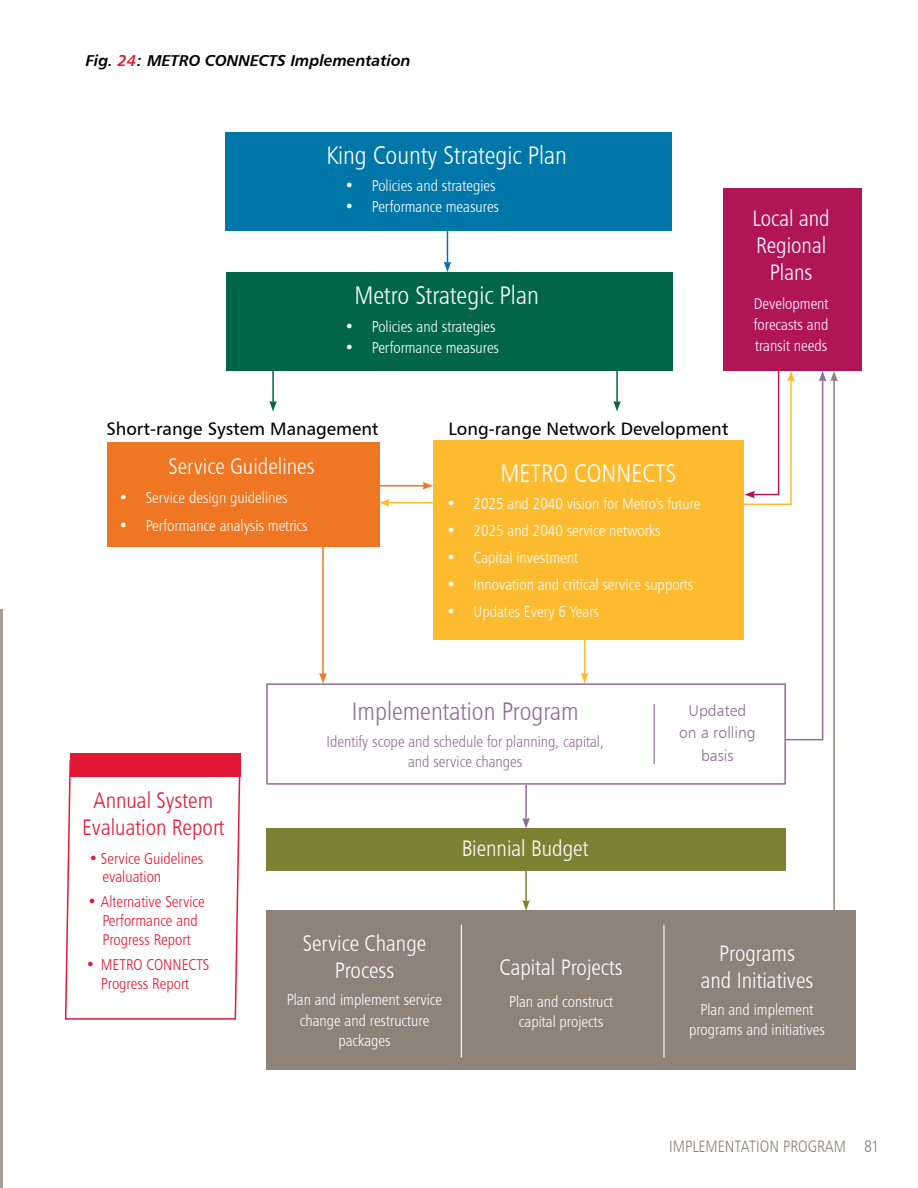
<style>
.page{position:relative;width:918px;height:1188px;background:#fff}
.page>*{position:absolute;margin:0;border:0;box-sizing:border-box;transform-origin:0 0}
.t1{font:25.5px "Humanist 777 BT Light Condensed B";color:#fff}
.t2{font:25.5px "Humanist 777 BT Light Condensed B";color:#916c95}
.t3{font:22.5px/27px "Humanist 777 BT Light Condensed B";color:#fff;text-align:center}
.t4{font:22.5px/27px "Humanist 777 BT Light Condensed B";color:#e31837;text-align:center}
.t5{font:18px "Humanist 777 BT Roman B";color:#000}
.t6{font:16.5px "Humanist 777 BT Light Condensed B";color:#8e8279}
.t7{font:15.75px/20.2px "Humanist 777 BT Light Condensed B";color:#fff;text-align:center}
.t8{font:15.75px/18.9px "Humanist 777 BT Light Condensed B";color:#e31837;text-align:center}
.t9{font:15.75px/20.2px "Humanist 777 BT Light Condensed B";color:#916c95;text-align:center}
.t10{font:15.75px "Humanist 777 BT Bold Italic B";letter-spacing:-.005em;color:#000}
.t11{font:15.75px/22.5px "Humanist 777 BT Light B";color:#916c95;text-align:center}
.s1{color:#e31837}
.s2{font-family:"Humanist 777 BT Roman B"}
</style>
<div class="page">
<hr style="left:0;top:609px;width:2px;height:579px;background:#a79c94">
<hr style="left:447px;top:231px;width:1px;height:33px;background:#0076a9">
<svg style="left:444px;top:262px;width:7px;height:10px"></svg>
<div style="left:107px;top:442px;width:273px;height:105px;background:#ef7622"></div>
<div style="left:226px;top:272px;width:447px;height:99px;background:#006647"></div>
<div style="left:723px;top:189px;width:138px;height:182px;background:#b01657"></div>
<div style="left:266px;top:911px;width:590px;height:159px;background:#8e8279"></div>
<div style="left:266px;top:828px;width:520px;height:43px;background:#7e8034"></div>
<hr style="left:525px;top:871px;width:2px;height:31px;background:#7e8034">
<svg style="left:522px;top:900px;width:8px;height:11px"></svg>
<div style="left:433px;top:441px;width:311px;height:199px;background:#fdbb30"></div>
<hr style="left:322px;top:547px;width:2px;height:128px;background:#ef7622">
<svg style="left:319px;top:673px;width:8px;height:10px"></svg>
<hr style="left:272px;top:370px;width:2px;height:33px;background:#006647">
<svg style="left:269px;top:401px;width:8px;height:10px"></svg>
<hr style="left:525px;top:785px;width:2px;height:35px;background:#916c95">
<svg style="left:522px;top:818px;width:8px;height:10px"></svg>
<hr style="left:461px;top:925px;width:1px;height:132px;background:#fff">
<hr style="left:663px;top:925px;width:2px;height:132px;background:#fff">
<div style="left:266px;top:683px;width:520px;height:102px;border:2px solid #916c95"></div>
<hr style="left:654px;top:704px;width:1px;height:60px;background:#916c95">
<hr style="left:616px;top:370px;width:2px;height:33px;background:#006647">
<svg style="left:613px;top:401px;width:8px;height:10px"></svg>
<hr style="left:380px;top:485px;width:45px;height:2px;background:#ef7622">
<svg style="left:423px;top:482px;width:10px;height:8px"></svg>
<hr style="left:584px;top:640px;width:1px;height:35px;background:#fdbb30">
<svg style="left:581px;top:673px;width:7px;height:10px"></svg>
<svg style="left:742px;top:371px;width:96px;height:540px"></svg>
<svg style="left:64px;top:760px;width:177px;height:260px"></svg>
<div style="left:225px;top:132px;width:447px;height:99px;background:#0076a9"></div>
<hr style="left:387px;top:502px;width:50px;height:2px;background:#fdbb30">
<svg style="left:379px;top:499px;width:11px;height:8px"></svg>
<div style="left:70px;top:754px;width:171px;height:23px;background:#e31837"></div>
<p class="t10" style="left:86px;top:51px;width:326px">Fig. <span class="s1">24</span>: METRO CONNECTS Implementation</p>
<h1 class="t1" style="left:326px;top:139px;width:242px">King County Strategic Plan</h1>
<p class="t7" style="left:345px;top:176px;width:152px"><span class="s2">•</span> Policies and strategies</p>
<p class="t7" style="left:345px;top:197px;width:156px"><span class="s2">•</span> Performance measures</p>
<h1 class="t1" style="left:355px;top:279px;width:186px">Metro Strategic Plan</h1>
<p class="t7" style="left:345px;top:316px;width:152px"><span class="s2">•</span> Policies and strategies</p>
<p class="t7" style="left:345px;top:337px;width:156px"><span class="s2">•</span> Performance measures</p>
<h2 class="t3" style="left:753px;top:204px;width:79px">Local and<br>Regional<br>Plans</h2>
<p class="t7" style="left:754px;top:292px;width:76px;line-height:21px;text-align:justify">Development forecasts and transit needs</p>
<p class="t5" style="left:106px;top:417px;width:274px">Short-range System Management</p>
<p class="t5" style="left:449px;top:417px;width:281px">Long-range Network Development</p>
<h2 class="t3" style="left:168px;top:453px;width:148px">Service Guidelines</h2>
<p class="t7" style="left:119px;top:487px;width:170px"><span class="s2">•</span> Service design guidelines</p>
<p class="t7" style="left:119px;top:516px;width:191px"><span class="s2">•</span> Performance analysis metrics</p>
<h1 class="t1" style="left:501px;top:458px;width:177px">METRO CONNECTS</h1>
<p class="t7" style="left:447px;top:494px;width:256px"><span class="s2">•</span> 2025 and 2040 vision for Metro's future</p>
<p class="t7" style="left:447px;top:521px;width:216px"><span class="s2">•</span> 2025 and 2040 service networks</p>
<p class="t7" style="left:447px;top:548px;width:133px"><span class="s2">•</span> Capital investment</p>
<p class="t7" style="left:447px;top:575px;width:248px"><span class="s2">•</span> Innovation and critical service supports</p>
<p class="t7" style="left:447px;top:602px;width:154px"><span class="s2">•</span> Updates Every 6 Years</p>
<h2 class="t4" style="left:82px;top:786px;width:144px">Annual System<br>Evaluation Report</h2>
<p class="t8" style="left:102px;top:848px;width:102px;text-align:left;text-indent:-13px">• Service Guidelines evaluation</p>
<p class="t8" style="left:87px;top:892px;width:119px">• Alternative Service<br>Performance and<br>Progress Report</p>
<p class="t8" style="left:86px;top:955px;width:125px">• METRO CONNECTS<br>Progress Report</p>
<h1 class="t2" style="left:352px;top:696px;width:228px">Implementation Program</h1>
<p class="t9" style="left:327px;top:731px;width:279px">Identify scope and schedule for planning, capital, and service changes</p>
<h2 class="t3" style="left:462px;top:835px;width:128px">Biennial Budget</h2>
<h2 class="t3" style="left:303px;top:930px;width:125px">Service Change<br>Process</h2>
<p class="t7" style="left:287px;top:989px;width:157px">Plan and implement service change and restructure packages</p>
<h2 class="t3" style="left:500px;top:954px;width:125px">Capital Projects</h2>
<p class="t7" style="left:509px;top:991px;width:106px">Plan and construct capital projects</p>
<p class="t11" style="left:679px;top:699px;width:78px">Updated on a rolling basis</p>
<h2 class="t3" style="left:701px;top:939px;width:114px">Programs<br>and Initiatives</h2>
<p class="t7" style="left:689px;top:999px;width:137px">Plan and implement programs and initiatives</p>
<p class="t6" style="left:669px;top:1137px;width:178px">IMPLEMENTATION PROGRAM</p>
<p class="t6" style="left:864px;top:1136px;width:17px">81</p>
</div>
